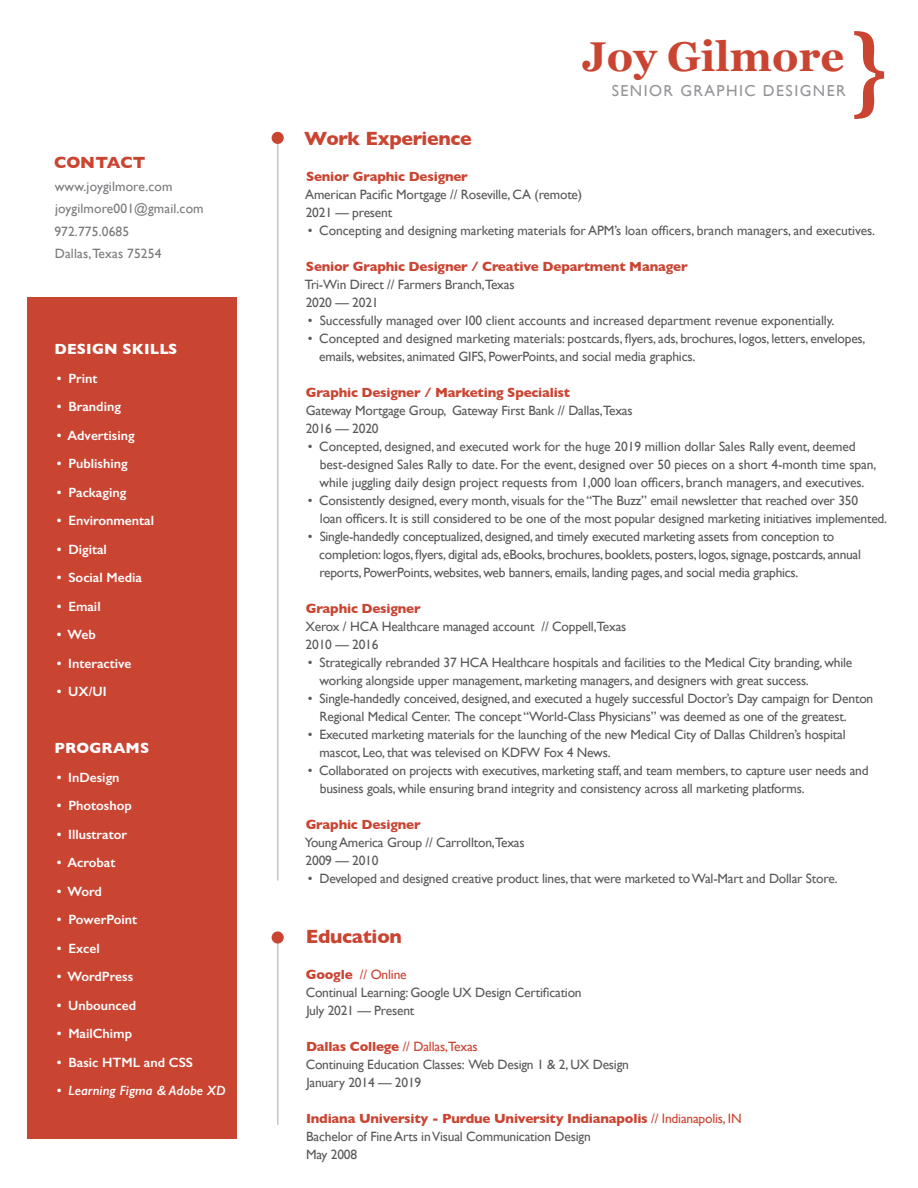
<style>
.page{position:relative;width:918px;height:1188px;background:#fff}
.page>*{position:absolute;margin:0;border:0;box-sizing:border-box;transform-origin:0 0}
.t1{font:700 41.7px "Georgia";color:#ca4432}
.t2{font:700 19.5px "Gill Sans";letter-spacing:-.015em;color:#ca4432}
.t3{font:700 16.5px "Gill Sans";letter-spacing:-.005em;color:#ca4432}
.t4{font:15.9px "Gill Sans";letter-spacing:.09em;color:#939598}
.t5{font:700 15px "Gill Sans";letter-spacing:.01em;color:#fff}
.t6{font:13.5px/18px "Gill Sans";letter-spacing:-.015em;color:#58595b}
.t7{font:600 13.5px "Gill Sans";color:#fff}
.t8{font:700 13.5px "Gill Sans";letter-spacing:-.015em;color:#ca4432}
.t9{font:13.5px/22.5px "Gill Sans";letter-spacing:.01em;color:#797a7d}
.t10{font:italic 600 13.5px "Gill Sans";color:#fff}
.s1{font-weight:700;color:#ca4432}
.s2{color:#ca4432}
</style>
<div class="page">
<div style="left:27px;top:298px;width:210px;height:841px;background:#ca4432"></div>
<svg style="left:854px;top:31px;width:30px;height:88px"></svg>
<hr style="left:278px;top:140px;width:1px;height:740px;background:#a7a9ac">
<div style="left:272px;top:132px;width:12px;height:12px;background:#ca4432;border-radius:50%"></div>
<hr style="left:278px;top:938px;width:1px;height:187px;background:#a7a9ac">
<div style="left:272px;top:931px;width:12px;height:13px;background:#ca4432;border-radius:50%"></div>
<p class="t3" style="left:54px;top:149px;width:93px">CONTACT</p>
<p class="t9" style="left:54px;top:175px;width:151px">www.joygilmore.com joygilmore001@gmail.com<br>972.775.0685<br>Dallas, Texas 75254</p>
<p class="t5" style="left:55px;top:337px;width:124px">DESIGN SKILLS</p>
<p class="t7" style="left:57px;top:370px;width:42px">• Print</p>
<p class="t7" style="left:57px;top:398px;width:66px">• Branding</p>
<p class="t7" style="left:57px;top:427px;width:79px">• Advertising</p>
<p class="t7" style="left:57px;top:455px;width:72px">• Publishing</p>
<p class="t7" style="left:57px;top:484px;width:71px">• Packaging</p>
<p class="t7" style="left:57px;top:512px;width:99px">• Environmental</p>
<p class="t7" style="left:57px;top:541px;width:52px">• Digital</p>
<p class="t7" style="left:57px;top:569px;width:87px">• Social Media</p>
<p class="t7" style="left:57px;top:598px;width:45px">• Email</p>
<p class="t7" style="left:57px;top:626px;width:41px">• Web</p>
<p class="t7" style="left:57px;top:655px;width:76px">• Interactive</p>
<p class="t7" style="left:57px;top:683px;width:51px">• UX/UI</p>
<p class="t5" style="left:55px;top:736px;width:96px">PROGRAMS</p>
<p class="t7" style="left:57px;top:769px;width:64px">• InDesign</p>
<p class="t7" style="left:57px;top:797px;width:77px">• Photoshop</p>
<p class="t7" style="left:57px;top:826px;width:72px">• Illustrator</p>
<p class="t7" style="left:57px;top:854px;width:60px">• Acrobat</p>
<p class="t7" style="left:57px;top:883px;width:47px">• Word</p>
<p class="t7" style="left:57px;top:911px;width:82px">• PowerPoint</p>
<p class="t7" style="left:57px;top:940px;width:44px">• Excel</p>
<p class="t7" style="left:57px;top:968px;width:78px">• WordPress</p>
<p class="t7" style="left:57px;top:997px;width:81px">• Unbounced</p>
<p class="t7" style="left:57px;top:1025px;width:77px">• MailChimp</p>
<p class="t7" style="left:57px;top:1054px;width:138px">• Basic HTML and CSS</p>
<p class="t10" style="left:57px;top:1082px;width:170px">• Learning Figma &amp; Adobe XD</p>
<h1 class="t1" style="left:582px;top:26px;width:264px">Joy Gilmore</h1>
<p class="t4" style="left:612px;top:81px;width:235px">SENIOR GRAPHIC DESIGNER</p>
<h2 class="t2" style="left:304px;top:123px;width:169px">Work Experience</h2>
<p class="t8" style="left:306px;top:166px;width:163px">Senior Graphic Designer</p>
<p class="t6" style="left:305px;top:186px;width:279px">American Pacific Mortgage // Roseville, CA (remote)<br>2021 — present</p>
<p class="t6" style="left:308px;top:221px;width:569px">• Concepting and designing marketing materials for APM’s loan officers, branch managers, and executives.</p>
<p class="t8" style="left:306px;top:256px;width:383px">Senior Graphic Designer / Creative Department Manager</p>
<p class="t6" style="left:305px;top:275px;width:211px">Tri-Win Direct // Farmers Branch,Texas<br>2020 — 2021</p>
<p class="t6" style="left:308px;top:311px;width:528px">• Successfully managed over 100 client accounts and increased department revenue exponentially.</p>
<p class="t6" style="left:319px;top:329px;width:548px;text-indent:-11px">• Concepted and designed marketing materials: postcards, flyers, ads, brochures, logos, letters, envelopes, emails, websites, animated GIFS, PowerPoints, and social media graphics.</p>
<p class="t8" style="left:306px;top:382px;width:266px">Graphic Designer / Marketing Specialist</p>
<p class="t6" style="left:306px;top:401px;width:329px">Gateway Mortgage Group, Gateway First Bank // Dallas,Texas<br>2016 — 2020</p>
<p class="t6" style="left:320px;top:437px;width:558px;text-indent:-12px">• Concepted, designed, and executed work for the huge 2019 million dollar Sales Rally event, deemed best-designed Sales Rally to date. For the event, designed over 50 pieces on a short 4-month time span, while juggling daily design project requests from 1,000 loan officers, branch managers, and executives.</p>
<p class="t6" style="left:320px;top:491px;width:569px;text-indent:-12px">• Consistently designed, every month, visuals for the “The Buzz” email newsletter that reached over 350<br>loan officers. It is still considered to be one of the most popular designed marketing initiatives implemented.</p>
<p class="t6" style="left:319px;top:527px;width:543px;text-indent:-11px">• Single-handedly conceptualized, designed, and timely executed marketing assets from conception to completion: logos, flyers, digital ads, eBooks, brochures, booklets, posters, logos, signage, postcards, annual reports, PowerPoints, websites, web banners, emails, landing pages, and social media graphics.</p>
<p class="t8" style="left:306px;top:598px;width:117px">Graphic Designer</p>
<p class="t6" style="left:305px;top:617px;width:323px">Xerox / HCA Healthcare managed account // Coppell,Texas<br>2010 — 2016</p>
<p class="t6" style="left:320px;top:653px;width:534px;text-indent:-12px">• Strategically rebranded 37 HCA Healthcare hospitals and facilities to the Medical City branding, while working alongside upper management, marketing managers, and designers with great success.</p>
<p class="t6" style="left:320px;top:689px;width:555px;text-indent:-12px">• Single-handedly conceived, designed, and executed a hugely successful Doctor’s Day campaign for Denton<br>Regional Medical Center. The concept “World-Class Physicians” was deemed as one of the greatest.</p>
<p class="t6" style="left:320px;top:725px;width:528px;text-indent:-12px">• Executed marketing materials for the launching of the new Medical City of Dallas Children’s hospital mascot, Leo, that was televised on KDFW Fox 4 News.</p>
<p class="t6" style="left:320px;top:761px;width:550px;text-indent:-12px">• Collaborated on projects with executives, marketing staff, and team members, to capture user needs and business goals, while ensuring brand integrity and consistency across all marketing platforms.</p>
<p class="t8" style="left:306px;top:814px;width:117px">Graphic Designer</p>
<p class="t6" style="left:305px;top:833px;width:221px">Young America Group // Carrollton,Texas<br>2009 — 2010</p>
<p class="t6" style="left:308px;top:869px;width:531px">• Developed and designed creative product lines, that were marketed to Wal-Mart and Dollar Store.</p>
<h2 class="t2" style="left:306px;top:921px;width:98px">Education</h2>
<p class="t6" style="left:306px;top:966px;width:277px"><span class="s1">Google</span> <span class="s2">// Online<br></span>Continual Learning: Google UX Design Certification<br>July 2021 — Present</p>
<p class="t6" style="left:306px;top:1038px;width:325px"><span class="s1">Dallas College</span> <span class="s2">// Dallas,Texas<br></span>Continuing Education Classes: Web Design 1 &amp; 2, UX Design<br>January 2014 — 2019</p>
<p class="t6" style="left:306px;top:1109px;width:437px"><span class="s1">Indiana University - Purdue University Indianapolis</span> <span class="s2">// Indianapolis, IN<br></span>Bachelor of Fine Arts in Visual Communication Design<br>May 2008</p>
</div>
